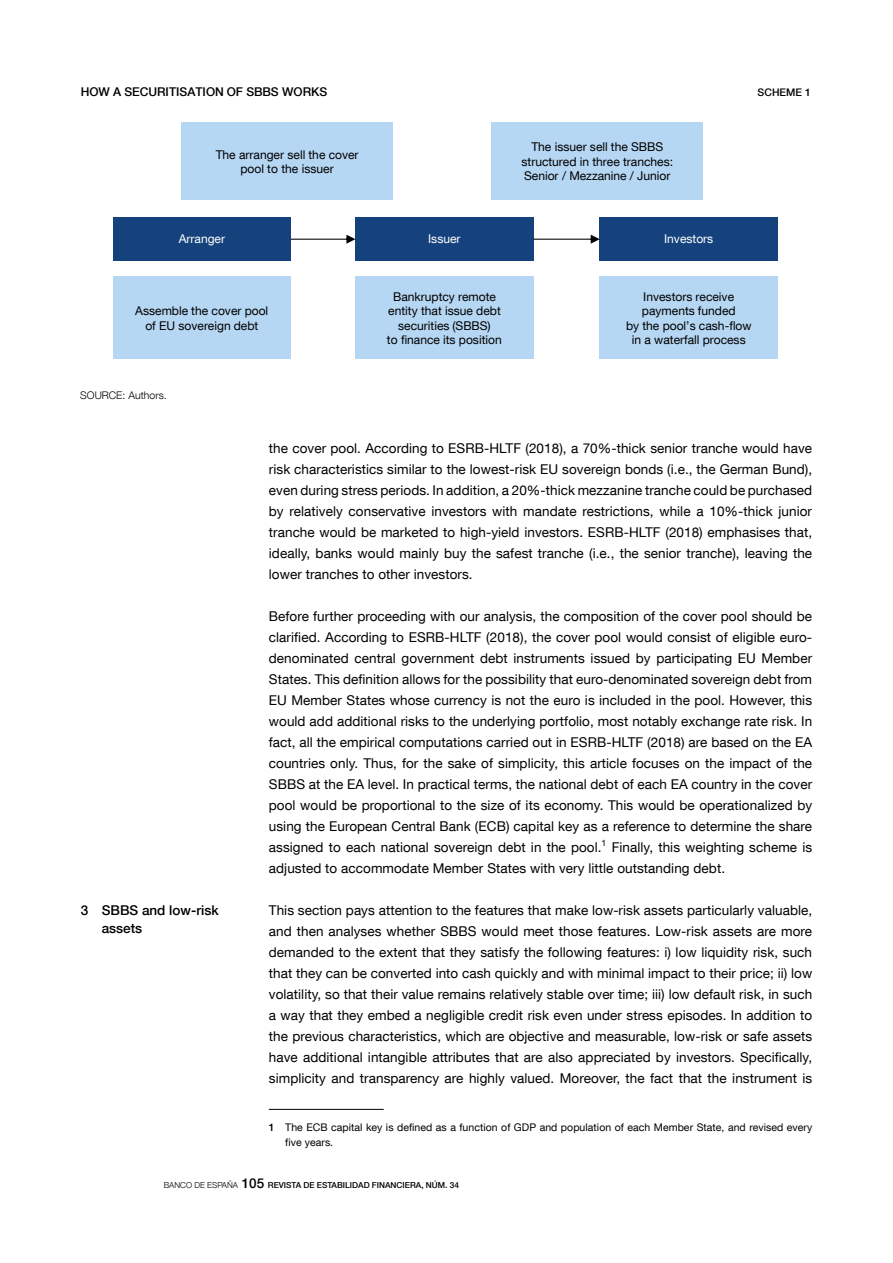
<style>
.page{position:relative;width:893px;height:1263px;background:#fff}
.page>*{position:absolute;margin:0;border:0;box-sizing:border-box;transform-origin:0 0}
.t1{font:13.5px/21px "Bd E Neue Helvetica";letter-spacing:.005em;color:#000;text-align:justify}
.t2{font:500 13.5px/18px "Bd E Neue Helvetica";color:#000}
.t3{font:12px/14.4px "Bd E Neue Helvetica";color:#000;text-align:center}
.t4{font:500 12px "Bd E Neue Helvetica";letter-spacing:-.005em;color:#000}
.t5{font:12px "Bd E Neue Helvetica";letter-spacing:-.005em;color:#fff}
.t6{font:10.5px/15px "Bd E Neue Helvetica";letter-spacing:.005em;color:#000}
.t7{font:300 10.5px "Bd E Neue Helvetica";color:#000}
.t8{font:500 10.5px "Bd E Neue Helvetica";letter-spacing:.005em;color:#000}
.t9{font:500 8.25px "Bd E Neue Helvetica";color:#000}
.s1{font-weight:500}
.s2{font-weight:300}
.s3{font-size:13.5px}
</style>
<div class="page">
<hr style="left:269px;top:1109px;width:115px;height:1px;background:#000">
<div style="left:181px;top:122px;width:212px;height:78px;background:#b6d7f3"></div>
<div style="left:491px;top:122px;width:212px;height:78px;background:#b6d7f3"></div>
<div style="left:113px;top:276px;width:178px;height:83px;background:#b6d7f3"></div>
<div style="left:355px;top:276px;width:178px;height:83px;background:#b6d7f3"></div>
<div style="left:600px;top:276px;width:178px;height:83px;background:#b6d7f3"></div>
<div style="left:113px;top:217px;width:178px;height:44px;background:#15427d"></div>
<div style="left:355px;top:217px;width:178px;height:44px;background:#15427d"></div>
<div style="left:600px;top:217px;width:178px;height:44px;background:#15427d"></div>
<svg style="left:291px;top:235px;width:64px;height:9px"></svg>
<svg style="left:533px;top:235px;width:67px;height:9px"></svg>
<p class="t4" style="left:81px;top:84px;width:248px">HOW A SECURITISATION OF SBBS WORKS</p>
<p class="t8" style="left:758px;top:86px;width:55px">SCHEME 1</p>
<p class="t3" style="left:216px;top:147px;width:144px">The arranger sell the cover pool to the issuer</p>
<p class="t3" style="left:521px;top:140px;width:153px">The issuer sell the SBBS structured in three tranches:<br>Senior / Mezzanine / Junior</p>
<p class="t5" style="left:179px;top:232px;width:48px">Arranger</p>
<p class="t5" style="left:428px;top:232px;width:34px">Issuer</p>
<p class="t5" style="left:664px;top:232px;width:51px">Investors</p>
<p class="t3" style="left:135px;top:303px;width:134px">Assemble the cover pool of EU sovereign debt</p>
<p class="t7" style="left:80px;top:388px;width:88px">SOURCE: Authors.</p>
<p class="t3" style="left:387px;top:289px;width:116px">Bankruptcy remote entity that issue debt securities (SBBS)<br>to finance its position</p>
<p class="t3" style="left:626px;top:289px;width:127px">Investors receive payments funded<br>by the pool’s cash-flow in a waterfall process</p>
<p class="t2" style="left:102px;top:901px;width:118px;text-indent:-21px">3 SBBS and low-risk assets</p>
<p class="t1" style="left:269px;top:437px;width:189px">the cover pool. According to ESR</p>
<p class="t1" style="left:475px;top:437px;width:33px">B-HLTF</p>
<p class="t1" style="left:269px;top:437px;width:545px;text-indent:257px">(2018), a 70%-thick senior tranche would have risk characteristics similar to the lowest-risk EU sovereign bonds (i.e., the German Bund), even during stress periods. I n addition, a 20%-thick mezzanine tranche could be purchased by relatively conservative investors with mandate restrictions, while a 10%-thick junior tranche would be marketed to high-yield investors. ESR</p>
<p class="t1" style="left:269px;top:521px;width:545px;text-indent:397px">(2018) emphasises that, ideally, banks would mainly buy the safest tranche (i.e., the senior tranche), leaving the lower tranches to other investors.</p>
<p class="t1" style="left:269px;top:605px;width:545px">Before further proceeding with our analysis, the composition of the cover pool should be clarified. According to ESR</p>
<p class="t1" style="left:614px;top:521px;width:33px">B-HLTF</p>
<p class="t1" style="left:269px;top:626px;width:545px;text-indent:217px">(2018), the cover pool would consist of eligible euro&shy;denominated central government debt instruments issued by participating EU Member States. This definition allows for the possibility that euro-denominated sovereign debt from EU Member States whose currency is not the euro is included in the pool. However, this would add additional risks to the underlying portfolio, most notably exchange rate risk. I n fact, all the empirical computations carried out in ESR</p>
<p class="t1" style="left:435px;top:626px;width:33px">B-HLTF</p>
<p class="t1" style="left:269px;top:731px;width:545px;text-align:left;text-indent:378px">(2018) are based on the EA countries only. Thus, for the sake of simplicity, this article focuses on the impact of the SBBS at the EA level. I n practical terms, the national debt of each EA country in the cover pool would be proportional to the size of its economy. This would be operationalized by using the European Central Bank (ECB) capital key as a reference to determine the share assigned to each national sovereign debt in the pool.<sup>1</sup> Finally, this weighting scheme is adjusted to accommodate M ember States with very little outstanding debt.</p>
<p class="t1" style="left:269px;top:899px;width:545px">This section pays attention to the features that make low-risk assets particularly valuable, and then analyses whether SBBS would meet those features. Low-risk assets are more demanded to the extent that they satisfy the following features: i) low liquidity risk, such that they can be converted into cash quickly and with minimal impact to their price; ii) low volatility, so that their value remains relatively stable over time; iii) low default risk, in such a way that they embed a negligible credit risk even under stress episodes. I n addition to the previous characteristics, which are objective and measurable, low-risk or safe assets have additional intangible attributes that are also appreciated by investors. Specifically, simplicity and transparency are highly valued. Moreover, the fact that the instrument is</p>
<p class="t6" style="left:285px;top:1119px;width:528px;text-indent:-16px"><span class="s1">1</span> The ECB capital key is defined as a function of GDP and population of each M ember State, and revised every five years.</p>
<p class="t1" style="left:597px;top:731px;width:33px">B-HLTF</p>
<p class="t9" style="left:164px;top:1180px;width:297px"><span class="s2">BANCO DE ESPAÑA</span> <span class="s3">105</span> REVISTA DE ESTABILIDAD FINANCIERA, NÚM. 34</p>
</div>
